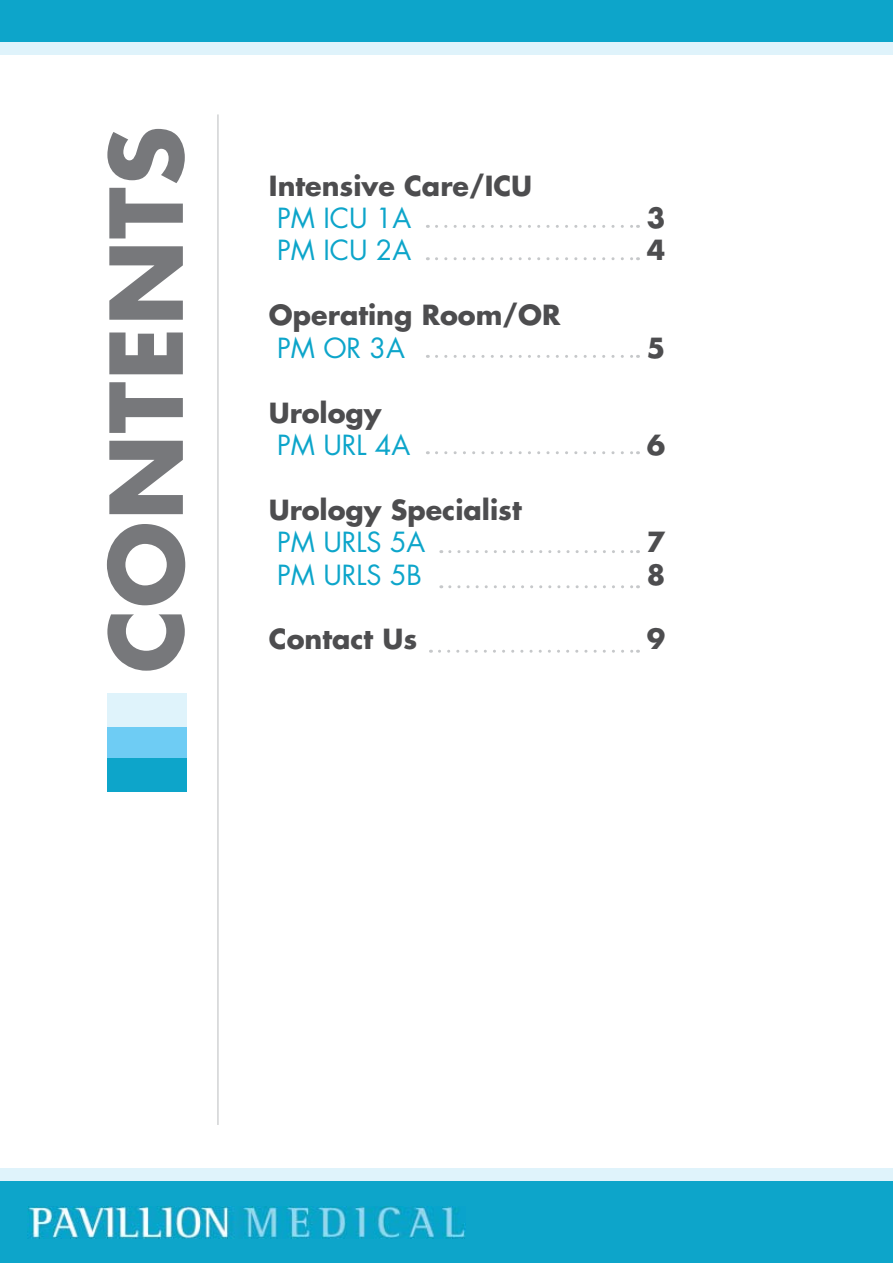
<style>
.page{position:relative;width:893px;height:1263px;background:#fff}
.page>*{position:absolute;margin:0;border:0;box-sizing:border-box;transform-origin:0 0}
.t1{font:700 97.5px "Futura Std";letter-spacing:.01em;color:#77787b}
.t2{font:700 27px "Futura Std";color:#4d4d4f}
.t3{font:27px "Futura Std";color:#0da5ca}
</style>
<div class="page">
<div style="left:0;top:0;width:893px;height:55px;background:#0da5ca"></div>
<div style="left:0;top:1181px;width:893px;height:82px;background:#0da5ca"></div>
<div style="left:0;top:42px;width:893px;height:13px;background:#dff3fb"></div>
<div style="left:0;top:1168px;width:893px;height:13px;background:#dff3fb"></div>
<img style="left:27px;top:1206px;width:438px;height:33px">
<hr style="left:217px;top:114px;width:2px;height:1011px;background:#d1d3d4">
<svg style="left:436px;top:225px;width:202px;height:3px"></svg>
<svg style="left:436px;top:257px;width:202px;height:3px"></svg>
<svg style="left:436px;top:355px;width:202px;height:3px"></svg>
<svg style="left:436px;top:451px;width:202px;height:3px"></svg>
<svg style="left:450px;top:550px;width:188px;height:3px"></svg>
<svg style="left:450px;top:585px;width:188px;height:3px"></svg>
<svg style="left:439px;top:650px;width:199px;height:3px"></svg>
<div style="left:107px;top:725px;width:79px;height:33px;background:#6eccf4"></div>
<div style="left:107px;top:758px;width:79px;height:33px;background:#0da5ca"></div>
<div style="left:107px;top:693px;width:79px;height:33px;background:#dff3fb"></div>
<h1 class="t1" style="left:81px;top:673px;width:549px;rotate:-90deg">CONTENTS</h1>
<p class="t2" style="left:269px;top:168px;width:265px">Intensive Care/ICU</p>
<p class="t3" style="left:277px;top:201px;width:136px">PM ICU 1A</p>
<p class="t2" style="left:647px;top:200px;width:20px">3</p>
<p class="t3" style="left:277px;top:233px;width:136px">PM ICU 2A</p>
<p class="t2" style="left:647px;top:232px;width:20px">4</p>
<p class="t2" style="left:269px;top:297px;width:293px">Operating Room/OR</p>
<p class="t3" style="left:277px;top:330px;width:129px">PM OR 3A</p>
<p class="t2" style="left:647px;top:330px;width:20px">5</p>
<p class="t2" style="left:269px;top:394px;width:114px">Urology</p>
<p class="t3" style="left:277px;top:428px;width:135px">PM URL 4A</p>
<p class="t2" style="left:647px;top:427px;width:20px">6</p>
<p class="t2" style="left:269px;top:492px;width:254px">Urology Specialist</p>
<p class="t3" style="left:277px;top:525px;width:150px">PM URLS 5A</p>
<p class="t2" style="left:647px;top:524px;width:20px">7</p>
<p class="t3" style="left:277px;top:557px;width:146px">PM URLS 5B</p>
<p class="t2" style="left:647px;top:556px;width:20px">8</p>
<p class="t2" style="left:269px;top:621px;width:150px">Contact Us</p>
<p class="t2" style="left:647px;top:621px;width:20px">9</p>
</div>
